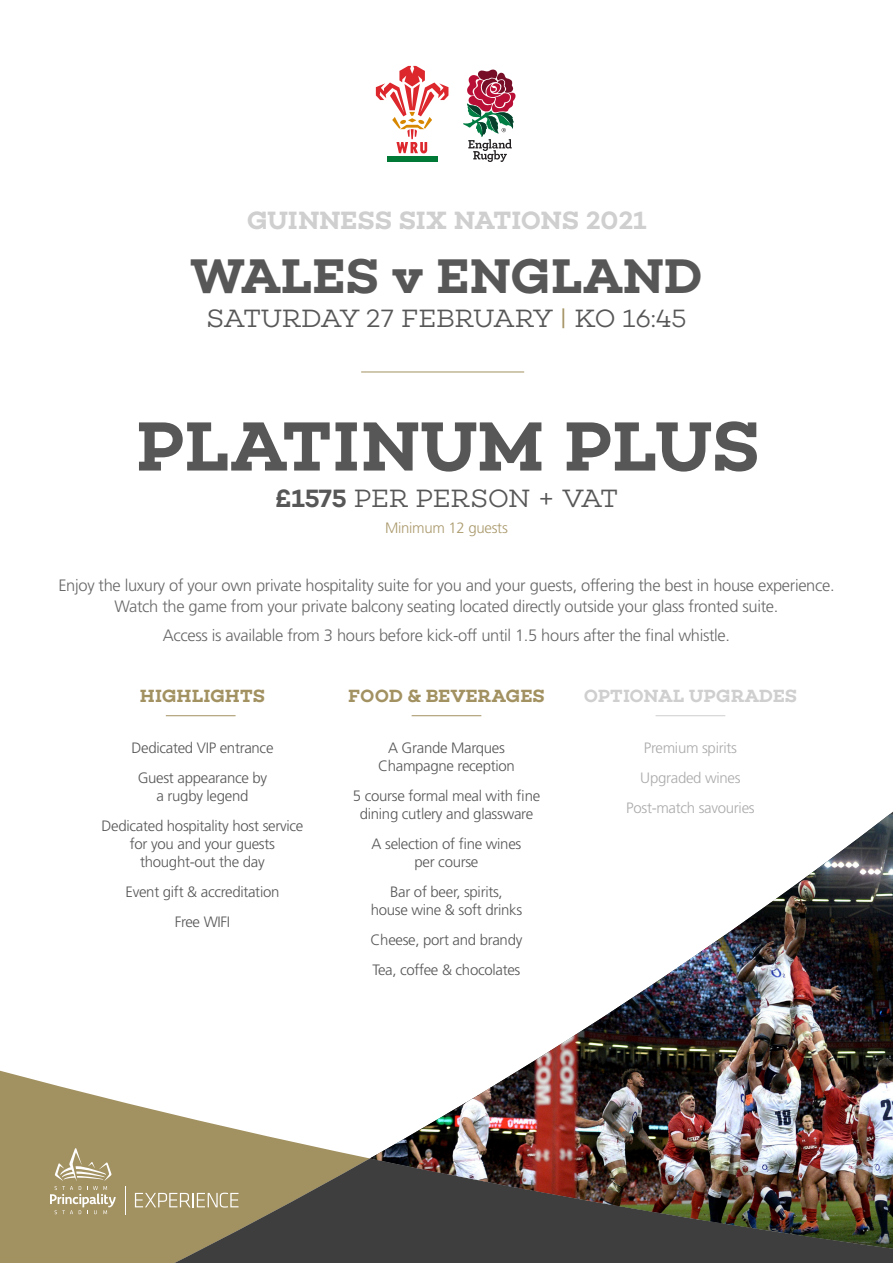
<style>
.page{position:relative;width:893px;height:1263px;background:#fff}
.page>*{position:absolute;margin:0;border:0;box-sizing:border-box;transform-origin:0 0}
.t1{font:600 70.8px "Choplin";color:#575757}
.t2{font:600 49.5px "Choplin";letter-spacing:-.01em;color:#575757}
.t3{font:300 25.5px "Choplin";letter-spacing:-.01em;color:#575757}
.t4{font:600 25.5px "Choplin";letter-spacing:-.01em;color:#cfcfcf}
.t5{font:600 18px "Choplin";letter-spacing:.01em;color:#a29161}
.t6{font:600 18px "Choplin";letter-spacing:-.01em;color:#cfcfcf}
.t7{font:300 16.5px/21px "Frutiger LT Std";letter-spacing:-.02em;color:#686868;text-align:center}
.t8{font:300 15px/18px "Frutiger LT Std";letter-spacing:-.02em;color:#575757;text-align:center}
.t9{font:300 15px "Frutiger LT Std";letter-spacing:-.02em;color:#ababab}
.t10{font:300 15px "Frutiger LT Std";letter-spacing:-.02em;color:#aa9a6d}
.s1{color:#a29161}
.s2{font-weight:600}
</style>
<div class="page">
<img style="left:370px;top:814px;width:523px;height:449px">
<svg style="left:0;top:1070px;width:370px;height:193px;fill:#a29161"></svg>
<svg style="left:135px;top:1193px;width:104px;height:14px"></svg>
<svg style="left:50px;top:1148px;width:66px;height:66px;background:#b1a37b"></svg>
<svg style="left:125px;top:1186px;width:1px;height:28px"></svg>
<hr style="left:361px;top:372px;width:163px;height:1px;background:#a29161">
<svg style="left:463px;top:69px;width:53px;height:93px"></svg>
<div style="left:387px;top:156px;width:51px;height:6px;background:#007836"></div>
<svg style="left:376px;top:66px;width:72px;height:87px"></svg>
<hr style="left:166px;top:715px;width:70px;height:1px;background:#a29161">
<hr style="left:412px;top:715px;width:69px;height:1px;background:#a29161">
<hr style="left:656px;top:715px;width:69px;height:1px;background:#cfcfcf">
<h3 class="t4" style="left:247px;top:205px;width:401px">GUINNESS SIX NATIONS 2021</h3>
<h2 class="t2" style="left:190px;top:247px;width:514px">WALES v ENGLAND</h2>
<h3 class="t3" style="left:206px;top:304px;width:482px">SATURDAY 27 FEBRUARY <span class="s1">|</span> KO 16:45</h3>
<p class="t1" style="left:136px;top:405px;width:625px">PLATINUM PLUS</p>
<p class="t3" style="left:276px;top:484px;width:344px"><span class="s2">£1575</span> PER PERSON + VAT</p>
<p class="t10" style="left:385px;top:520px;width:124px">Minimum 12 guests</p>
<p class="t7" style="left:58px;top:575px;width:778px">Enjoy the luxury of your own private hospitality suite for you and your guests, offering the best in house experience.<br>Watch the game from your private balcony seating located directly outside your glass fronted suite.</p>
<p class="t7" style="left:163px;top:625px;width:569px">Access is available from 3 hours before kick-off until 1.5 hours after the final whistle.</p>
<p class="t5" style="left:140px;top:685px;width:126px">HIGHLIGHTS</p>
<p class="t5" style="left:348px;top:685px;width:198px">FOOD &amp; BEVERAGES</p>
<p class="t6" style="left:584px;top:685px;width:215px">OPTIONAL UPGRADES</p>
<p class="t8" style="left:131px;top:739px;width:144px">Dedicated VIP entrance</p>
<p class="t8" style="left:138px;top:769px;width:131px">Guest appearance by a rugby legend</p>
<p class="t8" style="left:102px;top:817px;width:203px">Dedicated hospitality host service for you and your guests thought-out the day</p>
<p class="t8" style="left:126px;top:883px;width:155px">Event gift &amp; accreditation</p>
<p class="t8" style="left:175px;top:913px;width:57px">Free WIFI</p>
<p class="t8" style="left:378px;top:739px;width:138px">A Grande Marques<br>Champagne reception</p>
<p class="t8" style="left:353px;top:787px;width:189px">5 course formal meal with fine dining cutlery and glassware</p>
<p class="t8" style="left:372px;top:835px;width:151px">A selection of fine wines per course</p>
<p class="t8" style="left:371px;top:883px;width:153px">Bar of beer, spirits, house wine &amp; soft drinks</p>
<p class="t8" style="left:371px;top:931px;width:153px">Cheese, port and brandy</p>
<p class="t8" style="left:373px;top:961px;width:149px">Tea, coffee &amp; chocolates</p>
<p class="t9" style="left:644px;top:739px;width:95px">Premium spirits</p>
<p class="t9" style="left:640px;top:769px;width:102px">Upgraded wines</p>
<p class="t9" style="left:626px;top:799px;width:130px">Post-match savouries</p>
</div>
